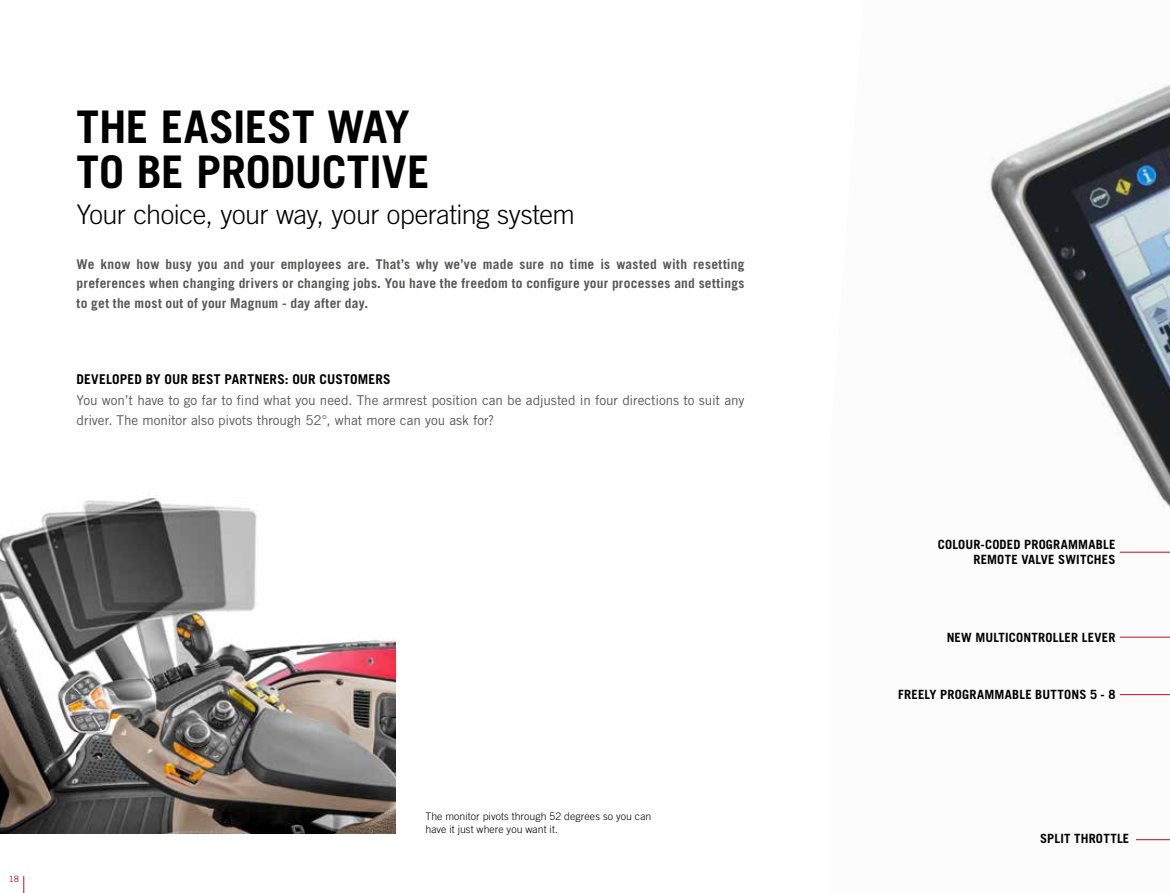
<style>
.page{position:relative;width:1170px;height:893px;background:#fff}
.page>*{position:absolute;margin:0;border:0;box-sizing:border-box;transform-origin:0 0}
.t1{font:700 45px/45px "Trade Gothic LT Pro";letter-spacing:-.005em;color:#000}
.t2{font:300 27px "Trade Gothic LT Pro";letter-spacing:-.015em;color:#000}
.t3{font:700 13.5px/19.5px "Trade Gothic LT Pro";letter-spacing:.02em;color:#575756;text-align:justify}
.t4{font:13.5px/19.5px "Trade Gothic LT Pro";letter-spacing:-.005em;color:#575756}
.t5{font:700 13.5px "Trade Gothic LT Pro";letter-spacing:.01em;color:#000}
.t6{font:700 12.75px/15px "Trade Gothic LT Pro";letter-spacing:.015em;color:#000;text-align:right}
.t7{font:300 10.5px/13.5px "Trade Gothic LT Pro";letter-spacing:.01em;color:#000}
.t8{font:8.7px "Trade Gothic LT Pro";color:#c10b25}
</style>
<div class="page">
<img style="left:0;top:495px;width:395px;height:338px">
<img style="left:988px;top:85px;width:181px;height:756px">
<hr style="left:1119px;top:637px;width:50px;height:1px;background:#c10b25">
<hr style="left:1119px;top:694px;width:50px;height:1px;background:#c10b25">
<hr style="left:1135px;top:839px;width:34px;height:1px;background:#c10b25">
<hr style="left:1119px;top:552px;width:50px;height:1px;background:#c10b25">
<svg style="left:23px;top:876px;width:1px;height:17px"></svg>
<h1 class="t1" style="left:77px;top:104px;width:354px">THE EASIEST WAY<br>TO BE PRODUCTIVE</h1>
<h2 class="t2" style="left:77px;top:198px;width:499px">Your choice, your way, your operating system</h2>
<p class="t3" style="left:77px;top:254px;width:669px">We know how busy you and your employees are. That’s why we’ve made sure no time is wasted with resetting preferences when changing drivers or changing jobs. You have the freedom to configure your processes and settings to get the most out of your Magnum - day after day.</p>
<p class="t5" style="left:77px;top:371px;width:315px">DEVELOPED BY OUR BEST PARTNERS: OUR CUSTOMERS</p>
<p class="t4" style="left:77px;top:390px;width:669px">You won’t have to go far to find what you need. The armrest position can be adjusted in four directions to suit any driver. The monitor also pivots through 52°, what more can you ask for?</p>
<p class="t8" style="left:9px;top:874px;width:12px">18</p>
<p class="t7" style="left:425px;top:809px;width:227px">The monitor pivots through 52 degrees so you can have it just where you want it.</p>
<p class="t6" style="left:937px;top:537px;width:179px">COLOUR-CODED PROGRAMMABLE<br>REMOTE VALVE SWITCHES</p>
<p class="t6" style="left:946px;top:629px;width:170px">NEW MULTICONTROLLER LEVER</p>
<p class="t6" style="left:898px;top:687px;width:219px">FREELY PROGRAMMABLE BUTTONS 5 - 8</p>
<p class="t6" style="left:1039px;top:830px;width:91px">SPLIT THROTTLE</p>
</div>
